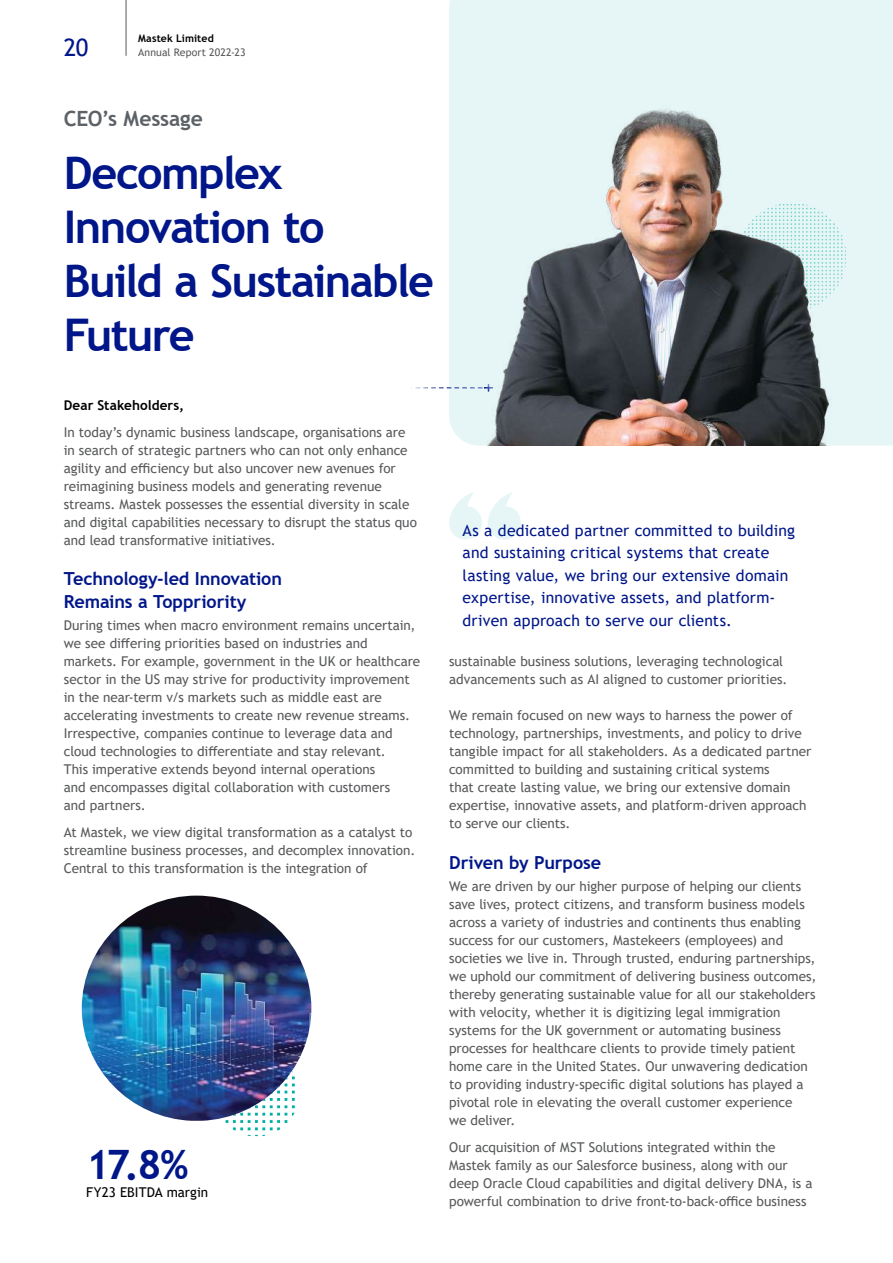
<style>
.page{position:relative;width:893px;height:1263px;background:#fff}
.page>*{position:absolute;margin:0;border:0;box-sizing:border-box;transform-origin:0 0}
.t1{font:700 45px/54px "Trebuchet MS";letter-spacing:-.035em;color:#001689}
.t2{font:700 40.5px "Trebuchet MS";color:#001689}
.t3{font:24px "Trebuchet MS";color:#001689}
.t4{font:700 21px "Trebuchet MS";letter-spacing:-.005em;color:#5d6267}
.t5{font:700 18px/22.5px "Trebuchet MS";letter-spacing:-.005em;color:#001689}
.t6{font:15.75px/22.5px "Trebuchet MS";letter-spacing:.01em;color:#001689}
.t7{font:13.5px/18px "Trebuchet MS";color:#58595b}
.t8{font:700 13.5px "Trebuchet MS";letter-spacing:.005em;color:#000}
.t9{font:13.5px "Trebuchet MS";color:#000}
.t10{font:10.5px "Trebuchet MS";letter-spacing:.01em;color:#58595b}
.t11{font:700 10.5px "Trebuchet MS";letter-spacing:.01em;color:#000}
</style>
<div class="page">
<div style="left:449px;top:0;width:444px;height:446px;background:#e6f5f6"></div>
<svg style="left:415px;top:384px;width:59px;height:8px"></svg>
<img style="left:474px;top:7px;width:386px;height:438px">
<img style="left:82px;top:896px;width:229px;height:225px">
<svg style="left:449px;top:492px;width:33px;height:47px"></svg>
<svg style="left:488px;top:492px;width:33px;height:47px"></svg>
<hr style="left:126px;top:0;width:1px;height:56px;background:#58595b">
<h3 class="t3" style="left:64px;top:33px;width:26px">20</h3>
<p class="t11" style="left:138px;top:32px;width:77px">Mastek Limited</p>
<p class="t10" style="left:138px;top:46px;width:109px">Annual Report 2022-23</p>
<h3 class="t4" style="left:64px;top:105px;width:141px">CEO’s Message</h3>
<h1 class="t1" style="left:64px;top:146px;width:372px">Decomplex<br>Innovation to<br>Build a Sustainable<br>Future</h1>
<p class="t8" style="left:64px;top:396px;width:122px">Dear Stakeholders,</p>
<p class="t7" style="left:64px;top:423px;width:355px">In today’s dynamic business landscape, organisations are in search of strategic partners who can not only enhance agility and efficiency but also uncover new avenues for reimagining business models and generating revenue streams. Mastek possesses the essential diversity in scale and digital capabilities necessary to disrupt the status quo and lead transformative initiatives.</p>
<h3 class="t5" style="left:64px;top:567px;width:220px">Technology-led Innovation<br>Remains a Toppriority</h3>
<p class="t7" style="left:64px;top:616px;width:358px">During times when macro environment remains uncertain, we see differing priorities based on industries and markets. For example, government in the UK or healthcare sector in the US may strive for productivity improvement in the near-term v/s markets such as middle east are accelerating investments to create new revenue streams.<br>Irrespective, companies continue to leverage data and cloud technologies to differentiate and stay relevant.<br>This imperative extends beyond internal operations<br>and encompasses digital collaboration with customers<br>and partners.</p>
<p class="t7" style="left:64px;top:823px;width:353px">At Mastek, we view digital transformation as a catalyst to streamline business processes, and decomplex innovation.<br>Central to this transformation is the integration of</p>
<h2 class="t2" style="left:86px;top:1139px;width:104px">17.8%</h2>
<p class="t9" style="left:86px;top:1184px;width:123px">FY23 EBITDA margin</p>
<p class="t6" style="left:463px;top:519px;width:334px">As a dedicated partner committed to building and sustaining critical systems that create lasting value, we bring our extensive domain expertise, innovative assets, and platform&shy;driven approach to serve our clients.</p>
<p class="t7" style="left:449px;top:652px;width:340px">sustainable business solutions, leveraging technological advancements such as AI aligned to customer priorities.</p>
<p class="t7" style="left:449px;top:706px;width:364px">We remain focused on new ways to harness the power of technology, partnerships, investments, and policy to drive tangible impact for all stakeholders. As a dedicated partner committed to building and sustaining critical systems<br>that create lasting value, we bring our extensive domain expertise, innovative assets, and platform-driven approach to serve our clients.</p>
<h3 class="t5" style="left:449px;top:851px;width:154px">Driven by Purpose</h3>
<p class="t7" style="left:449px;top:877px;width:369px">We are driven by our higher purpose of helping our clients save lives, protect citizens, and transform business models across a variety of industries and continents thus enabling success for our customers, Mastekeers (employees) and societies we live in. Through trusted, enduring partnerships, we uphold our commitment of delivering business outcomes, thereby generating sustainable value for all our stakeholders with velocity, whether it is digitizing legal immigration systems for the UK government or automating business processes for healthcare clients to provide timely patient home care in the United States. Our unwavering dedication to providing industry-specific digital solutions has played a pivotal role in elevating the overall customer experience<br>we deliver.</p>
<p class="t7" style="left:449px;top:1138px;width:365px">Our acquisition of MST Solutions integrated within the Mastek family as our Salesforce business, along with our deep Oracle Cloud capabilities and digital delivery DNA, is a powerful combination to drive front-to-back-office business</p>
</div>
